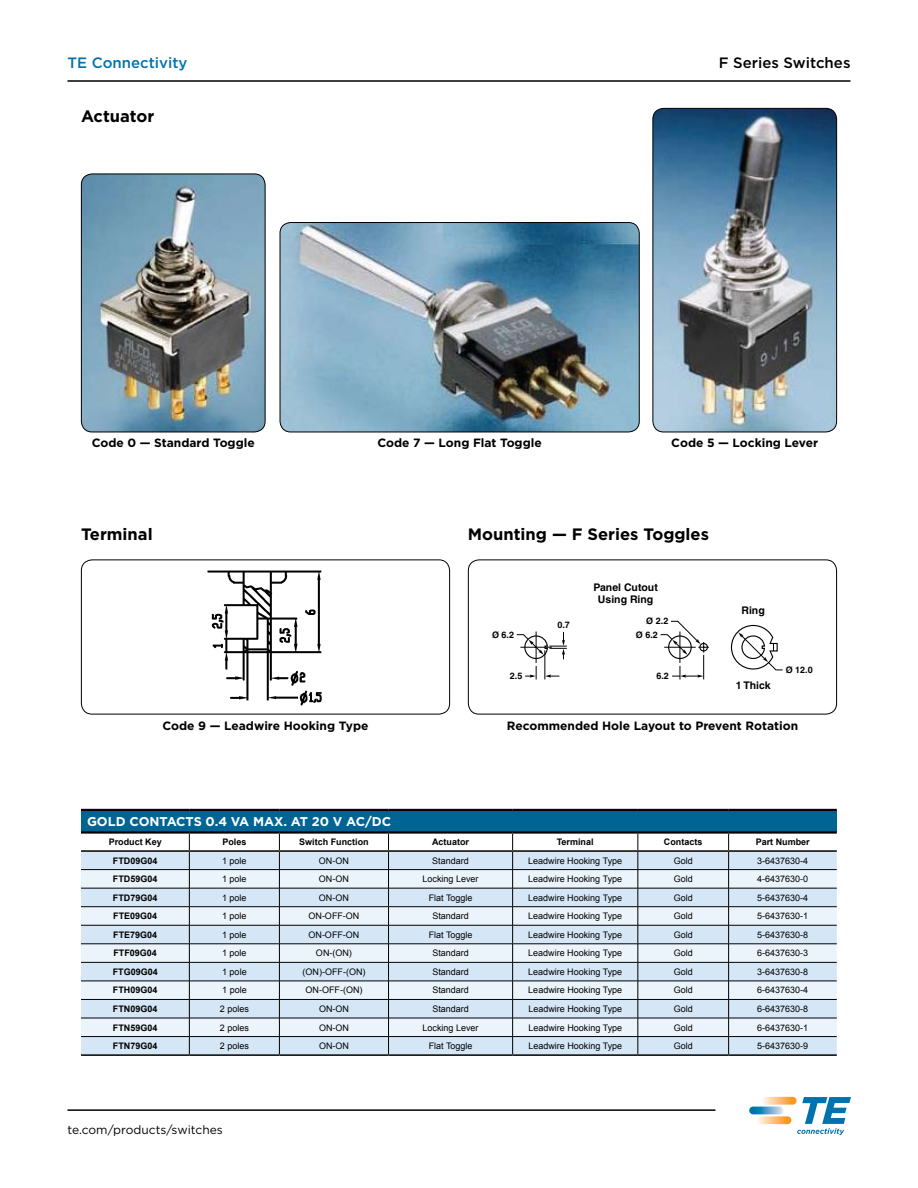
<style>
.page{position:relative;width:918px;height:1188px;background:#fff}
.page>*{position:absolute;margin:0;border:0;box-sizing:border-box;transform-origin:0 0}
.t1{font:700 16.5px "Gotham";color:#000}
.t2{font:500 15px "Gotham";color:#000}
.t3{font:500 15px "Gotham";color:#0073ae}
.t4{font:700 12.75px "Gotham";color:#fff}
.t5{font:700 12px "Gotham";color:#000}
.t6{font:12px "Gotham";color:#000}
.t7{font:700 10.5px/12px "Helvetica";color:#000;text-align:center}
.t8{font:9px "Arial";color:#000}
.t9{font:700 9px "Arial";color:#000}
.t10{font:700 9px "Helvetica";color:#000}
</style>
<div class="page">
<img style="left:81px;top:174px;width:183px;height:258px">
<div style="left:81px;top:174px;width:185px;height:258px;border:1px solid #000;border-radius:11px"></div>
<img style="left:207px;top:570px;width:115px;height:136px">
<div style="left:81px;top:560px;width:369px;height:154px;border:1px solid #000;border-radius:11px"></div>
<img style="left:280px;top:223px;width:359px;height:209px">
<div style="left:280px;top:222px;width:360px;height:210px;border:1px solid #000;border-radius:11px"></div>
<img style="left:653px;top:108px;width:184px;height:324px">
<div style="left:653px;top:108px;width:184px;height:324px;border:1px solid #000;border-radius:11px"></div>
<svg style="left:516px;top:621px;width:267px;height:58px"></svg>
<div style="left:468px;top:560px;width:369px;height:154px;border:1px solid #000;border-radius:11px"></div>
<div style="left:81px;top:810px;width:756px;height:22px;background:#006595"></div>
<hr style="left:81px;top:809px;width:108px;height:2px;background:#000">
<hr style="left:189px;top:809px;width:90px;height:2px;background:#000">
<hr style="left:279px;top:809px;width:110px;height:2px;background:#000">
<hr style="left:389px;top:809px;width:124px;height:2px;background:#000">
<hr style="left:513px;top:809px;width:125px;height:2px;background:#000">
<hr style="left:638px;top:809px;width:91px;height:2px;background:#000">
<hr style="left:729px;top:809px;width:108px;height:2px;background:#000">
<hr style="left:81px;top:1054px;width:108px;height:2px;background:#000">
<hr style="left:189px;top:1054px;width:90px;height:2px;background:#000">
<hr style="left:279px;top:1054px;width:110px;height:2px;background:#000">
<hr style="left:389px;top:1054px;width:124px;height:2px;background:#000">
<hr style="left:513px;top:1054px;width:125px;height:2px;background:#000">
<hr style="left:638px;top:1054px;width:91px;height:2px;background:#000">
<hr style="left:729px;top:1054px;width:108px;height:2px;background:#000">
<hr style="left:81px;top:831px;width:108px;height:3px;background:#000">
<hr style="left:189px;top:831px;width:90px;height:3px;background:#000">
<hr style="left:279px;top:831px;width:110px;height:3px;background:#000">
<hr style="left:389px;top:831px;width:124px;height:3px;background:#000">
<hr style="left:513px;top:831px;width:125px;height:3px;background:#000">
<hr style="left:638px;top:831px;width:91px;height:3px;background:#000">
<hr style="left:729px;top:831px;width:108px;height:3px;background:#000">
<svg style="left:81px;top:832px;width:756px;height:222px;background:#d4dfea"></svg>
<hr style="left:81px;top:850px;width:108px;height:2px;background:#000">
<hr style="left:189px;top:850px;width:90px;height:2px;background:#000">
<hr style="left:279px;top:850px;width:110px;height:2px;background:#000">
<hr style="left:389px;top:850px;width:124px;height:2px;background:#000">
<hr style="left:513px;top:850px;width:125px;height:2px;background:#000">
<hr style="left:638px;top:850px;width:91px;height:2px;background:#000">
<hr style="left:729px;top:850px;width:108px;height:2px;background:#000">
<hr style="left:68px;top:80px;width:783px;height:2px;background:#000">
<hr style="left:68px;top:1109px;width:647px;height:2px;background:#000">
<svg style="left:762px;top:1097px;width:35px;height:8px"></svg>
<svg style="left:757px;top:1116px;width:34px;height:8px"></svg>
<svg style="left:749px;top:1107px;width:35px;height:7px"></svg>
<svg style="left:797px;top:1097px;width:54px;height:38px"></svg>
<h2 class="t3" style="left:68px;top:54px;width:122px">TE Connectivity</h2>
<h2 class="t2" style="left:719px;top:54px;width:133px">F Series Switches</h2>
<h1 class="t1" style="left:81px;top:106px;width:75px">Actuator</h1>
<h3 class="t5" style="left:92px;top:436px;width:165px">Code 0 — Standard Toggle</h3>
<h3 class="t5" style="left:377px;top:436px;width:166px">Code 7 — Long Flat Toggle</h3>
<h3 class="t5" style="left:671px;top:436px;width:148px">Code 5 — Locking Lever</h3>
<h1 class="t1" style="left:81px;top:525px;width:73px">Terminal</h1>
<h3 class="t5" style="left:162px;top:718px;width:208px">Code 9 — Leadwire Hooking Type</h3>
<h1 class="t1" style="left:468px;top:525px;width:243px">Mounting — F Series Toggles</h1>
<p class="t10" style="left:492px;top:629px;width:24px">Ø 6.2</p>
<p class="t10" style="left:510px;top:671px;width:14px">2.5</p>
<p class="t10" style="left:557px;top:620px;width:14px">0.7</p>
<p class="t7" style="left:593px;top:582px;width:66px">Panel Cutout<br>Using Ring</p>
<p class="t10" style="left:646px;top:616px;width:24px">Ø 2.2</p>
<p class="t10" style="left:636px;top:629px;width:24px">Ø 6.2</p>
<p class="t10" style="left:656px;top:671px;width:14px">6.2</p>
<p class="t7" style="left:741px;top:604px;width:25px">Ring</p>
<p class="t7" style="left:736px;top:679px;width:36px">1 Thick</p>
<p class="t10" style="left:786px;top:664px;width:29px">Ø 12.0</p>
<h3 class="t5" style="left:507px;top:718px;width:293px">Recommended Hole Layout to Prevent Rotation</h3>
<h3 class="t4" style="left:87px;top:815px;width:72px">Gold Contacts</h3>
<h3 class="t4" style="left:206px;top:815px;width:187px">0.4 VA max. at 20 V AC/DC</h3>
<p class="t9" style="left:109px;top:836px;width:55px">Product Key</p>
<p class="t9" style="left:222px;top:836px;width:26px">Poles</p>
<p class="t9" style="left:299px;top:836px;width:71px">Switch Function</p>
<p class="t9" style="left:432px;top:836px;width:38px">Actuator</p>
<p class="t9" style="left:557px;top:836px;width:38px">Terminal</p>
<p class="t9" style="left:664px;top:836px;width:40px">Contacts</p>
<p class="t9" style="left:756px;top:836px;width:56px">Part Number</p>
<p class="t9" style="left:113px;top:855px;width:46px">FTD09G04</p>
<p class="t8" style="left:222px;top:855px;width:26px">1 pole</p>
<p class="t8" style="left:319px;top:855px;width:31px">ON-ON</p>
<p class="t8" style="left:432px;top:855px;width:38px">Standard</p>
<p class="t8" style="left:528px;top:855px;width:95px">Leadwire Hooking Type</p>
<p class="t8" style="left:674px;top:855px;width:21px">Gold</p>
<p class="t8" style="left:757px;top:855px;width:53px">3-6437630-4</p>
<p class="t9" style="left:113px;top:873px;width:46px">FTD59G04</p>
<p class="t8" style="left:222px;top:873px;width:26px">1 pole</p>
<p class="t8" style="left:319px;top:873px;width:31px">ON-ON</p>
<p class="t8" style="left:423px;top:873px;width:58px">Locking Lever</p>
<p class="t8" style="left:528px;top:873px;width:95px">Leadwire Hooking Type</p>
<p class="t8" style="left:674px;top:873px;width:21px">Gold</p>
<p class="t8" style="left:757px;top:873px;width:53px">4-6437630-0</p>
<p class="t9" style="left:113px;top:892px;width:46px">FTD79G04</p>
<p class="t8" style="left:222px;top:892px;width:26px">1 pole</p>
<p class="t8" style="left:319px;top:892px;width:31px">ON-ON</p>
<p class="t8" style="left:429px;top:892px;width:45px">Flat Toggle</p>
<p class="t8" style="left:528px;top:892px;width:95px">Leadwire Hooking Type</p>
<p class="t8" style="left:674px;top:892px;width:21px">Gold</p>
<p class="t8" style="left:757px;top:892px;width:53px">5-6437630-4</p>
<p class="t9" style="left:113px;top:910px;width:46px">FTE09G04</p>
<p class="t8" style="left:222px;top:910px;width:26px">1 pole</p>
<p class="t8" style="left:309px;top:910px;width:52px">ON-OFF-ON</p>
<p class="t8" style="left:432px;top:910px;width:38px">Standard</p>
<p class="t8" style="left:528px;top:910px;width:95px">Leadwire Hooking Type</p>
<p class="t8" style="left:674px;top:910px;width:21px">Gold</p>
<p class="t8" style="left:757px;top:910px;width:53px">5-6437630-1</p>
<p class="t9" style="left:113px;top:929px;width:46px">FTE79G04</p>
<p class="t8" style="left:222px;top:929px;width:26px">1 pole</p>
<p class="t8" style="left:309px;top:929px;width:52px">ON-OFF-ON</p>
<p class="t8" style="left:429px;top:929px;width:45px">Flat Toggle</p>
<p class="t8" style="left:528px;top:929px;width:95px">Leadwire Hooking Type</p>
<p class="t8" style="left:674px;top:929px;width:21px">Gold</p>
<p class="t8" style="left:757px;top:929px;width:53px">5-6437630-8</p>
<p class="t9" style="left:113px;top:947px;width:45px">FTF09G04</p>
<p class="t8" style="left:222px;top:947px;width:26px">1 pole</p>
<p class="t8" style="left:316px;top:947px;width:37px">ON-(ON)</p>
<p class="t8" style="left:432px;top:947px;width:38px">Standard</p>
<p class="t8" style="left:528px;top:947px;width:95px">Leadwire Hooking Type</p>
<p class="t8" style="left:674px;top:947px;width:21px">Gold</p>
<p class="t8" style="left:757px;top:947px;width:53px">6-6437630-3</p>
<p class="t9" style="left:113px;top:966px;width:47px">FTG09G04</p>
<p class="t8" style="left:222px;top:966px;width:26px">1 pole</p>
<p class="t8" style="left:303px;top:966px;width:64px">(ON)-OFF-(ON)</p>
<p class="t8" style="left:432px;top:966px;width:38px">Standard</p>
<p class="t8" style="left:528px;top:966px;width:95px">Leadwire Hooking Type</p>
<p class="t8" style="left:674px;top:966px;width:21px">Gold</p>
<p class="t8" style="left:757px;top:966px;width:53px">3-6437630-8</p>
<p class="t9" style="left:113px;top:984px;width:46px">FTH09G04</p>
<p class="t8" style="left:222px;top:984px;width:26px">1 pole</p>
<p class="t8" style="left:306px;top:984px;width:58px">ON-OFF-(ON)</p>
<p class="t8" style="left:432px;top:984px;width:38px">Standard</p>
<p class="t8" style="left:528px;top:984px;width:95px">Leadwire Hooking Type</p>
<p class="t8" style="left:674px;top:984px;width:21px">Gold</p>
<p class="t8" style="left:757px;top:984px;width:53px">6-6437630-4</p>
<p class="t9" style="left:113px;top:1003px;width:46px">FTN09G04</p>
<p class="t8" style="left:220px;top:1003px;width:31px">2 poles</p>
<p class="t8" style="left:319px;top:1003px;width:31px">ON-ON</p>
<p class="t8" style="left:432px;top:1003px;width:38px">Standard</p>
<p class="t8" style="left:528px;top:1003px;width:95px">Leadwire Hooking Type</p>
<p class="t8" style="left:674px;top:1003px;width:21px">Gold</p>
<p class="t8" style="left:757px;top:1003px;width:53px">6-6437630-8</p>
<p class="t9" style="left:113px;top:1021px;width:46px">FTN59G04</p>
<p class="t8" style="left:220px;top:1021px;width:31px">2 poles</p>
<p class="t8" style="left:319px;top:1021px;width:31px">ON-ON</p>
<p class="t8" style="left:423px;top:1021px;width:58px">Locking Lever</p>
<p class="t8" style="left:528px;top:1021px;width:95px">Leadwire Hooking Type</p>
<p class="t8" style="left:674px;top:1021px;width:21px">Gold</p>
<p class="t8" style="left:757px;top:1021px;width:53px">6-6437630-1</p>
<p class="t9" style="left:113px;top:1040px;width:46px">FTN79G04</p>
<p class="t8" style="left:220px;top:1040px;width:31px">2 poles</p>
<p class="t8" style="left:319px;top:1040px;width:31px">ON-ON</p>
<p class="t8" style="left:429px;top:1040px;width:45px">Flat Toggle</p>
<p class="t8" style="left:528px;top:1040px;width:95px">Leadwire Hooking Type</p>
<p class="t8" style="left:674px;top:1040px;width:21px">Gold</p>
<p class="t8" style="left:757px;top:1040px;width:53px">5-6437630-9</p>
<h3 class="t6" style="left:68px;top:1123px;width:157px">te.com/products/switches</h3>
</div>
